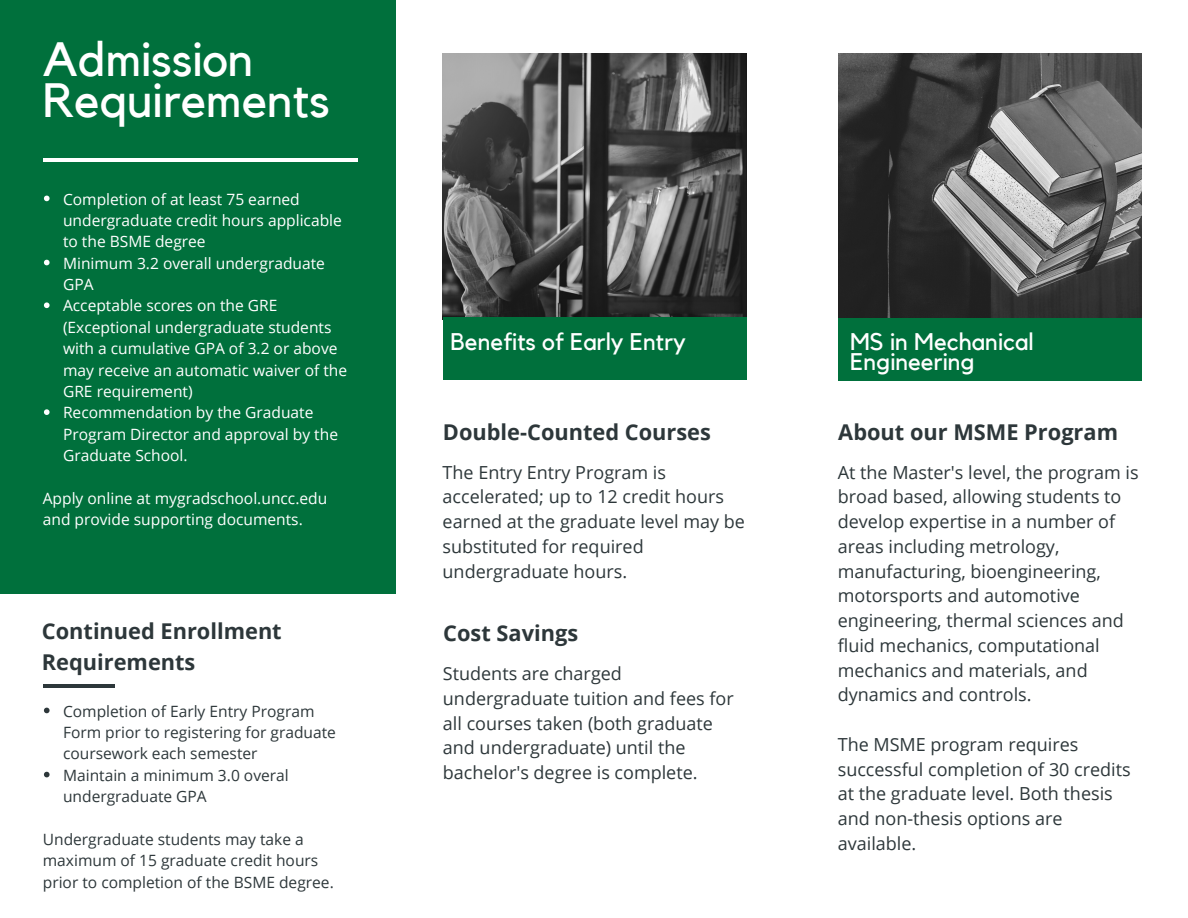
<style>
.page{position:relative;width:1188px;height:918px;background:#fff}
.page>*{position:absolute;margin:0;border:0;box-sizing:border-box;transform-origin:0 0}
.t1{font:48px/41.7px "Kollektif";color:#fff}
.t2{font:24px/20.2px "Kollektif";color:#fff}
.t3{font:700 21.75px/30.3px "Open Sans";color:#2d373a}
.t4{font:18px/24.8px "Open Sans";color:#2d373a}
.t5{font:15.6px/21.3px "Open Sans";color:#fff}
.t6{font:15.6px/21.3px "Open Sans";color:#2d373a}
</style>
<div class="page">
<img style="left:443px;top:53px;width:304px;height:265px">
<div style="left:443px;top:318px;width:304px;height:62px;background:#00703c"></div>
<img style="left:838px;top:54px;width:304px;height:265px">
<div style="left:838px;top:319px;width:304px;height:62px;background:#00703c"></div>
<div style="left:0;top:0;width:396px;height:594px;background:#00703c"></div>
<hr style="left:43px;top:158px;width:315px;height:4px;background:#fff">
<hr style="left:43px;top:685px;width:72px;height:3px;background:#2d373a">
<svg style="left:44px;top:196px;width:6px;height:5px"></svg>
<svg style="left:44px;top:260px;width:6px;height:5px"></svg>
<svg style="left:44px;top:302px;width:6px;height:6px"></svg>
<svg style="left:44px;top:409px;width:6px;height:6px"></svg>
<svg style="left:44px;top:708px;width:6px;height:5px"></svg>
<svg style="left:44px;top:772px;width:6px;height:5px"></svg>
<h1 class="t1" style="left:43px;top:40px;width:289px">Admission<br>Requirements</h1>
<p class="t5" style="left:63px;top:188px;width:286px">Completion of at least 75 earned undergraduate credit hours applicable to the BSME degree<br>Minimum 3.2 overall undergraduate<br>GPA<br>Acceptable scores on the GRE (Exceptional undergraduate students with a cumulative GPA of 3.2 or above may receive an automatic waiver of the<br>GRE requirement)<br>Recommendation by the Graduate<br>Program Director and approval by the<br>Graduate School.</p>
<p class="t5" style="left:43px;top:487px;width:286px">Apply online at mygradschool.uncc.edu and provide supporting documents.</p>
<p class="t3" style="left:42px;top:616px;width:241px">Continued Enrollment<br>Requirements</p>
<p class="t6" style="left:63px;top:700px;width:274px">Completion of Early Entry Program<br>Form prior to registering for graduate coursework each semester<br>Maintain a minimum 3.0 overal undergraduate GPA</p>
<p class="t6" style="left:43px;top:828px;width:293px">Undergraduate students may take a maximum of 15 graduate credit hours prior to completion of the BSME degree.</p>
<h2 class="t2" style="left:451px;top:332px;width:237px">Benefits of Early Entry</h2>
<p class="t3" style="left:443px;top:416px;width:270px">Double-Counted Courses</p>
<p class="t4" style="left:443px;top:459px;width:304px">The Entry Entry Program is accelerated; up to 12 credit hours earned at the graduate level may be substituted for required undergraduate hours.</p>
<p class="t3" style="left:443px;top:618px;width:136px">Cost Savings</p>
<p class="t4" style="left:443px;top:661px;width:292px">Students are charged undergraduate tuition and fees for all courses taken (both graduate and undergraduate) until the bachelor's degree is complete.</p>
<h2 class="t2" style="left:850px;top:332px;width:185px">MS in Mechanical<br>Engineering</h2>
<p class="t3" style="left:838px;top:416px;width:281px">About our MSME Program</p>
<p class="t4" style="left:838px;top:459px;width:302px">At the Master's level, the program is broad based, allowing students to develop expertise in a number of areas including metrology, manufacturing, bioengineering, motorsports and automotive engineering, thermal sciences and fluid mechanics, computational mechanics and materials, and dynamics and controls.</p>
<p class="t4" style="left:838px;top:731px;width:294px">The MSME program requires successful completion of 30 credits at the graduate level. Both thesis and non-thesis options are available.</p>
</div>
